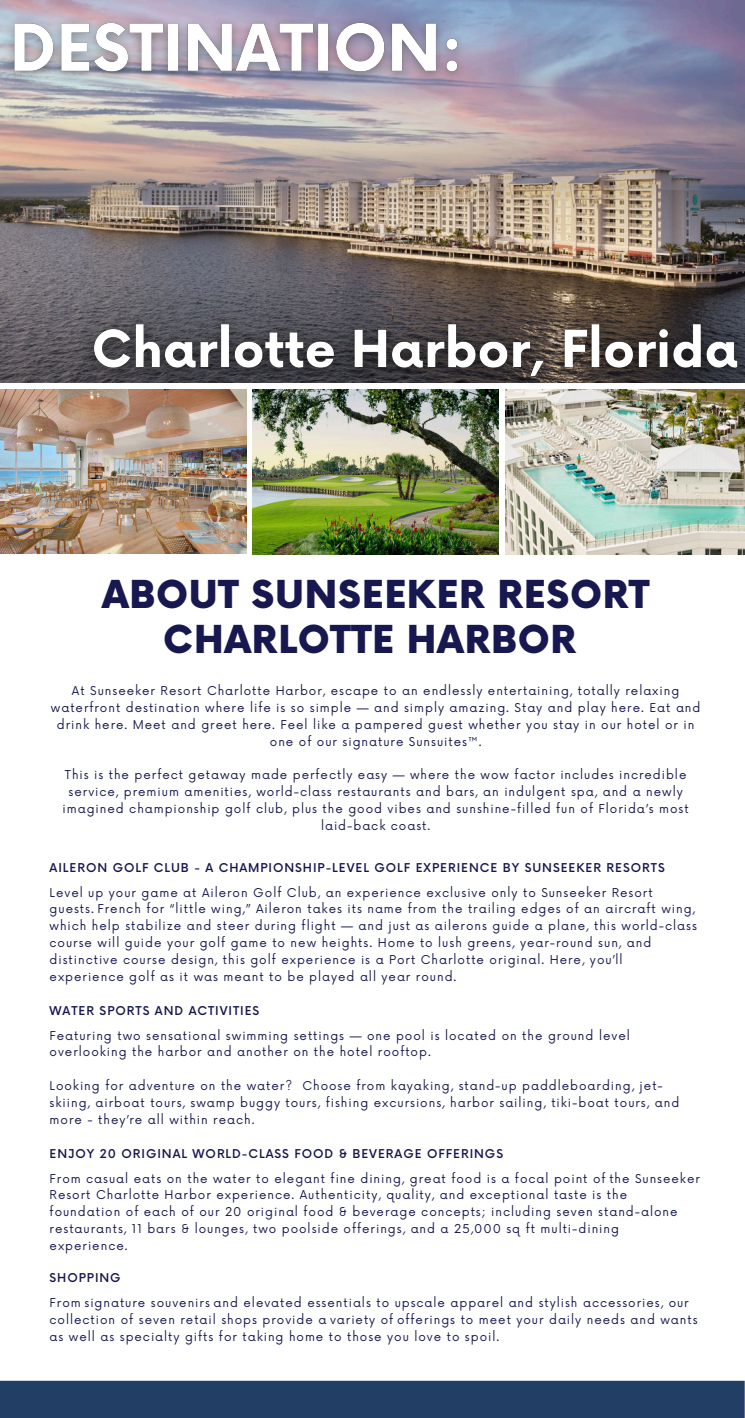
<style>
.page{position:relative;width:745px;height:1418px;background:#fff}
.page>*{position:absolute;margin:0;border:0;box-sizing:border-box;transform-origin:0 0}
.t1{font:900 37.5px/45px "Now";letter-spacing:.02em;color:#16184f;text-align:center}
.t2{font:11.88px/16.9px "Now";letter-spacing:.08em;color:#16184f}
.t3{font:500 11.88px "Now";letter-spacing:.08em;color:#16184f}
</style>
<div class="page">
<img style="left:0;top:0;width:744px;height:382px">
<img style="left:0;top:10px;width:472px;height:80px">
<img style="left:71px;top:303px;width:673px;height:97px">
<div style="left:0;top:1380px;width:744px;height:37px;background:#233e64"></div>
<img style="left:505px;top:390px;width:239px;height:165px">
<img style="left:252px;top:390px;width:246px;height:165px">
<img style="left:0;top:390px;width:246px;height:164px">
<h4 class="t1" style="left:102px;top:574px;width:548px">ABOUT SUNSEEKER RESORT<br>CHARLOTTE HARBOR</h4>
<p class="t2" style="left:51px;top:683px;width:651px;text-align:center">At Sunseeker Resort Charlotte Harbor, escape to an endlessly entertaining, totally relaxing waterfront destination where life is so simple — and simply amazing. Stay and play here. Eat and drink here. Meet and greet here. Feel like a pampered guest whether you stay in our hotel or in one of our signature Sunsuites™.</p>
<p class="t2" style="left:63px;top:767px;width:627px;text-align:center">This is the perfect getaway made perfectly easy — where the wow factor includes incredible service, premium amenities, world-class restaurants and bars, an indulgent spa, and a newly imagined championship golf club, plus the good vibes and sunshine-filled fun of Florida’s most laid-back coast.</p>
<p class="t3" style="left:50px;top:861px;width:616px">AILERON GOLF CLUB - A CHAMPIONSHIP-LEVEL GOLF EXPERIENCE BY SUNSEEKER RESORTS</p>
<h3 class="t2" style="left:50px;top:884px;width:648px">Level up your game at Aileron Golf Club, an experience exclusive only to Sunseeker Resort guests. French for “little wing,” Aileron takes its name from the trailing edges of an aircraft wing, which help stabilize and steer during flight — and just as ailerons guide a plane, this world-class course will guide your golf game to new heights. Home to lush greens, year-round sun, and distinctive course design, this golf experience is a Port Charlotte original. Here, you’ll experience golf as it was meant to be played all year round.</h3>
<p class="t3" style="left:50px;top:1004px;width:211px">WATER SPORTS AND ACTIVITIES</p>
<p class="t2" style="left:50px;top:1027px;width:581px">Featuring two sensational swimming settings — one pool is located on the ground level overlooking the harbor and another on the hotel rooftop.</p>
<h4 class="t2" style="left:50px;top:1078px;width:631px">Looking for adventure on the water? Choose from kayaking, stand-up paddleboarding, jet&shy;skiing, airboat tours, swamp buggy tours, fishing excursions, harbor sailing, tiki-boat tours, and more - they’re all within reach.</h4>
<p class="t3" style="left:50px;top:1147px;width:455px">ENJOY 20 ORIGINAL WORLD-CLASS FOOD &amp; BEVERAGE OFFERINGS</p>
<h4 class="t2" style="left:50px;top:1170px;width:651px">From casual eats on the water to elegant fine dining, great food is a focal point of the Sunseeker Resort Charlotte Harbor experience. Authenticity, quality, and exceptional taste is the foundation of each of our 20 original food &amp; beverage concepts; including seven stand-alone restaurants, 11 bars &amp; lounges, two poolside offerings, and a 25,000 sq ft multi-dining experience.</h4>
<p class="t3" style="left:50px;top:1271px;width:73px">SHOPPING</p>
<p class="t2" style="left:50px;top:1294px;width:649px">From signature souvenirs and elevated essentials to upscale apparel and stylish accessories, our collection of seven retail shops provide a variety of offerings to meet your daily needs and wants as well as specialty gifts for taking home to those you love to spoil.</p>
</div>
